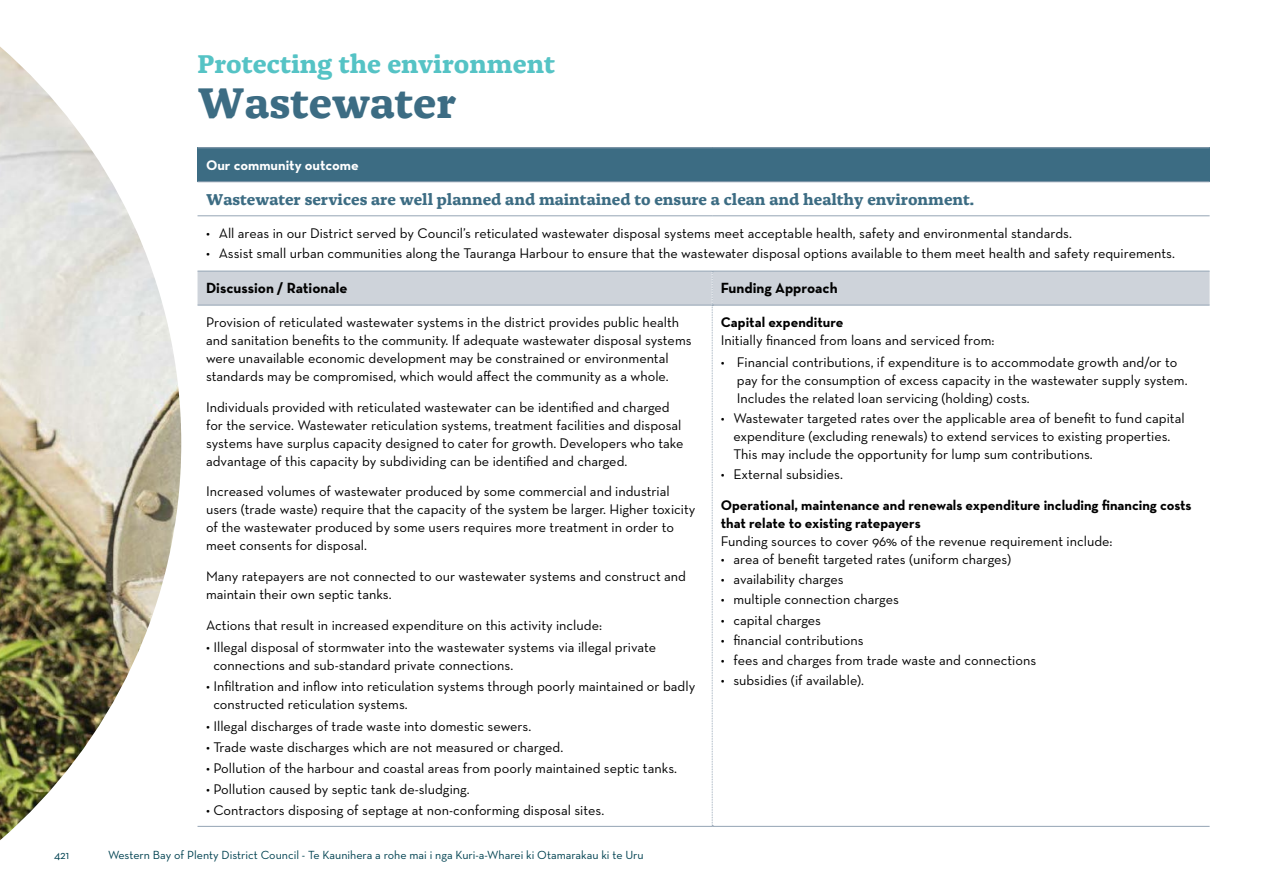
<style>
.page{position:relative;width:1263px;height:893px;background:#fff}
.page>*{position:absolute;margin:0;border:0;box-sizing:border-box;transform-origin:0 0}
.Body_Copy{font:700 45px "Alda OTCEV";color:#3c6c83}
.Body_Copy-2{font:700 27px "Alda OTCEV";color:#55c3c5}
.C5_Third_heading{font:700 16.5px "Alda OTCEV";color:#3c6c83}
.t1{font:700 15px "Neutraface Text";color:#000}
.Body_Copy-3{font:14.25px/18px "Neutraface Text";color:#000}
.Body_Copy-4{font:700 14.25px/18px "Neutraface Text";color:#000}
.Body_Copy-5{font:700 14.25px "Neutraface Text";color:#fff}
.t2{font:12px "Neutraface Text";color:#004251}
</style>
<div class="page">
<img style="left:0;top:47px;width:181px;height:793px">
<div style="left:198px;top:148px;width:1011px;height:34px;background:#3c6c83"></div>
<hr style="left:198px;top:147px;width:514px;height:1px;background:#94a4b4">
<hr style="left:712px;top:147px;width:497px;height:1px;background:#94a4b4">
<hr style="left:198px;top:181px;width:514px;height:1px;background:#94a4b4">
<hr style="left:712px;top:181px;width:497px;height:1px;background:#94a4b4">
<hr style="left:198px;top:215px;width:514px;height:1px;background:#94a4b4">
<hr style="left:712px;top:215px;width:497px;height:1px;background:#94a4b4">
<hr style="left:198px;top:826px;width:514px;height:1px;background:#94a4b4">
<hr style="left:712px;top:826px;width:497px;height:1px;background:#94a4b4">
<svg style="left:198px;top:271px;width:1011px;height:555px"></svg>
<p class="Body_Copy-2" style="left:198px;top:42px;width:359px">Protecting the environment</p>
<p class="Body_Copy" style="left:198px;top:67px;width:260px">Wastewater</p>
<p class="Body_Copy-5" style="left:206px;top:156px;width:154px">Our community outcome</p>
<p class="C5_Third_heading" style="left:206px;top:186px;width:770px">Wastewater services are well planned and maintained to ensure a clean and healthy environment.</p>
<p class="Body_Copy-3" style="left:206px;top:223px;width:867px">• All areas in our District served by Council’s reticulated wastewater disposal systems meet acceptable health, safety and environmental standards.</p>
<p class="Body_Copy-3" style="left:206px;top:244px;width:970px">• Assist small urban communities along the Tauranga Harbour to ensure that the wastewater disposal options available to them meet health and safety requirements.</p>
<p class="t1" style="left:206px;top:279px;width:143px">Discussion / Rationale</p>
<p class="t1" style="left:721px;top:279px;width:119px">Funding Approach</p>
<p class="Body_Copy-3" style="left:206px;top:313px;width:487px">Provision of reticulated wastewater systems in the district provides public health and sanitation benefits to the community. If adequate wastewater disposal systems were unavailable economic development may be constrained or environmental standards may be compromised, which would affect the community as a whole.</p>
<p class="Body_Copy-3" style="left:206px;top:398px;width:479px">Individuals provided with reticulated wastewater can be identified and charged for the service. Wastewater reticulation systems, treatment facilities and disposal systems have surplus capacity designed to cater for growth. Developers who take advantage of this capacity by subdividing can be identified and charged.</p>
<p class="Body_Copy-3" style="left:206px;top:482px;width:491px">Increased volumes of wastewater produced by some commercial and industrial users (trade waste) require that the capacity of the system be larger. Higher toxicity of the wastewater produced by some users requires more treatment in order to meet consents for disposal.</p>
<p class="Body_Copy-3" style="left:206px;top:567px;width:481px">Many ratepayers are not connected to our wastewater systems and construct and maintain their own septic tanks.</p>
<p class="Body_Copy-3" style="left:206px;top:616px;width:397px">Actions that result in increased expenditure on this activity include:</p>
<p class="Body_Copy-3" style="left:213px;top:638px;width:444px;text-indent:-7px">• Illegal disposal of stormwater into the wastewater systems via illegal private connections and sub-standard private connections.</p>
<p class="Body_Copy-3" style="left:213px;top:677px;width:483px;text-indent:-7px">• Infiltration and inflow into reticulation systems through poorly maintained or badly constructed reticulation systems.</p>
<p class="Body_Copy-3" style="left:206px;top:716px;width:327px">• Illegal discharges of trade waste into domestic sewers.</p>
<p class="Body_Copy-3" style="left:206px;top:738px;width:359px">• Trade waste discharges which are not measured or charged.</p>
<p class="Body_Copy-3" style="left:206px;top:759px;width:472px">• Pollution of the harbour and coastal areas from poorly maintained septic tanks.</p>
<p class="Body_Copy-3" style="left:206px;top:780px;width:265px">• Pollution caused by septic tank de-sludging.</p>
<p class="Body_Copy-3" style="left:206px;top:801px;width:400px">• Contractors disposing of septage at non-conforming disposal sites.</p>
<p class="Body_Copy-4" style="left:721px;top:313px;width:124px">Capital expenditure</p>
<p class="Body_Copy-3" style="left:721px;top:331px;width:275px">Initially financed from loans and serviced from:</p>
<p class="Body_Copy-3" style="left:737px;top:353px;width:452px;text-indent:-16px">• Financial contributions, if expenditure is to accommodate growth and/or to pay for the consumption of excess capacity in the wastewater supply system.<br>Includes the related loan servicing (holding) costs.</p>
<p class="Body_Copy-3" style="left:733px;top:409px;width:453px;text-indent:-13px">• Wastewater targeted rates over the applicable area of benefit to fund capital expenditure (excluding renewals) to extend services to existing properties.<br>This may include the opportunity for lump sum contributions.</p>
<p class="Body_Copy-3" style="left:721px;top:465px;width:124px">• External subsidies.</p>
<p class="Body_Copy-4" style="left:721px;top:496px;width:472px">Operational, maintenance and renewals expenditure including financing costs that relate to existing ratepayers</p>
<p class="Body_Copy-3" style="left:721px;top:532px;width:393px">Funding sources to cover 96% of the revenue requirement include:</p>
<p class="Body_Copy-3" style="left:721px;top:550px;width:292px">• area of benefit targeted rates (uniform charges)</p>
<p class="Body_Copy-3" style="left:721px;top:570px;width:124px">• availability charges</p>
<p class="Body_Copy-3" style="left:721px;top:590px;width:180px">• multiple connection charges</p>
<p class="Body_Copy-3" style="left:721px;top:610px;width:102px">• capital charges</p>
<p class="Body_Copy-3" style="left:721px;top:631px;width:144px">• financial contributions</p>
<p class="Body_Copy-3" style="left:721px;top:651px;width:317px">• fees and charges from trade waste and connections</p>
<p class="Body_Copy-3" style="left:721px;top:671px;width:145px">• subsidies (if available).</p>
<p class="t2" style="left:54px;top:847px;width:17px">421</p>
<p class="t2" style="left:108px;top:847px;width:537px">Western Bay of Plenty District Council - Te Kaunihera a rohe mai i nga Kuri-a-Wharei ki Otamarakau ki te Uru</p>
</div>
